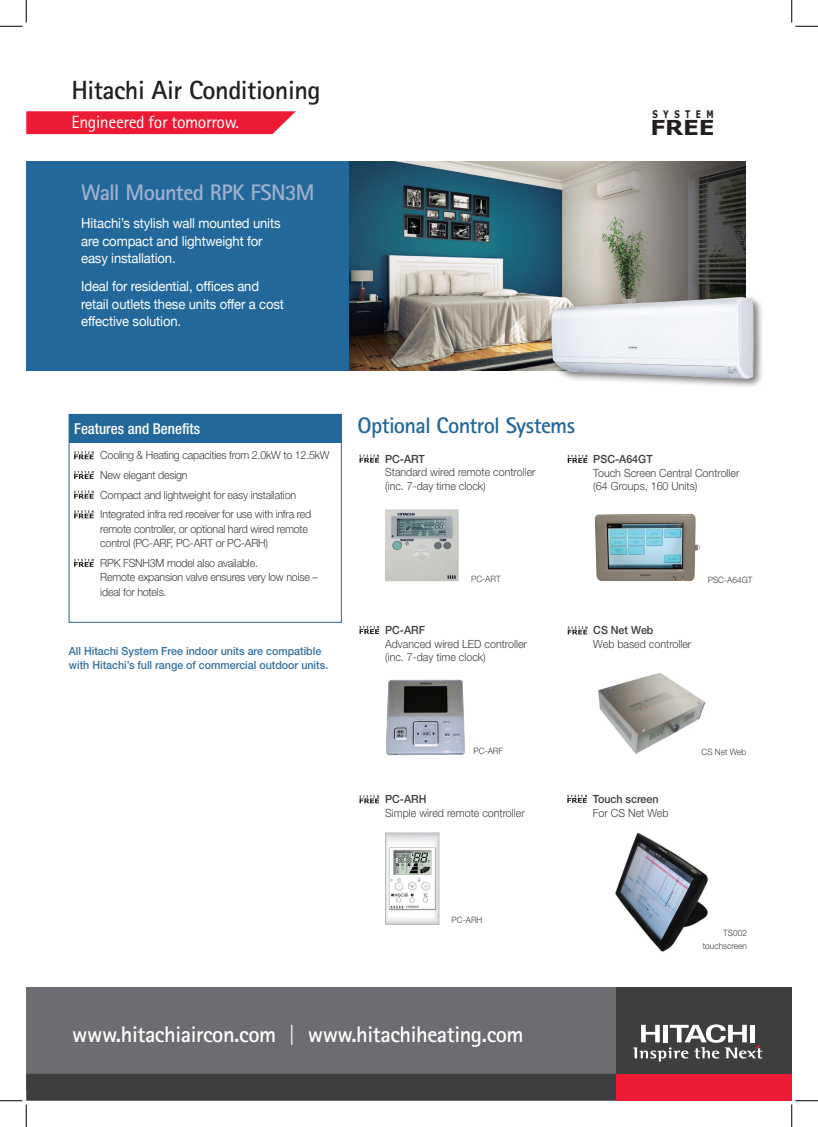
<style>
.page{position:relative;width:818px;height:1127px;background:#fff}
.page>*{position:absolute;margin:0;border:0;box-sizing:border-box;transform-origin:0 0}
.t1{font:700 26.25px "Rotis Sans Serif";letter-spacing:-.02em;color:#231f20}
.t2{font:700 22.5px "Rotis Sans Serif";letter-spacing:-.02em;color:#fff}
.t3{font:700 22.5px "Rotis Sans Serif";letter-spacing:-.03em;color:#23689a}
.t4{font:700 22.5px "Rotis Sans Serif";letter-spacing:-.03em;color:#a2b1cd}
.t5{font:700 20.5px "Verdana";color:#231f20;scale:1.13 1}
.t6{font:17.75px "Rotis Sans Serif";letter-spacing:-.02em;color:#fff}
.t7{font:500 condensed 15px "Helvetica Neue";color:#fff}
.t8{font:13.75px/17.5px "Helvetica Neue";letter-spacing:-.01em;color:#fff;scale:.95 1}
.t9{font:300 11.25px/19.8px "Helvetica Neue";letter-spacing:-.02em;color:#3e3e3f;scale:.95 1}
.t10{font:300 11.25px/13.8px "Helvetica Neue";color:#3e3e3f;scale:.95 1}
.t11{font:500 11.25px/13.8px "Helvetica Neue";color:#3571a1;scale:.95 1}
.t12{font:500 11.25px "Helvetica Neue";color:#3e3e3f;scale:.95 1}
.t13{font:700 10.38px "Verdana";letter-spacing:.715em;color:#231f20;scale:.73 1}
.t14{font:300 8.75px/13.8px "Helvetica Neue";color:#3e3e3f;text-align:right;scale:.95 1}
.s1{font-weight:300}
</style>
<div class="page">
<svg style="left:26px;top:111px;width:270px;height:23px;background:#ee263e"></svg>
<img style="left:349px;top:161px;width:175px;height:209px">
<div style="left:26px;top:161px;width:323px;height:209px;background:#23689a"></div>
<svg style="left:524px;top:161px;width:222px;height:209px;background:#7a7f7c"></svg>
<div style="left:26px;top:986px;width:591px;height:103px;background:#6c6d70"></div>
<div style="left:617px;top:986px;width:175px;height:103px;background:#3e3e3f"></div>
<svg style="left:633px;top:1024px;width:129px;height:37px"></svg>
<div style="left:617px;top:1073px;width:175px;height:27px;background:#ed1a33"></div>
<div style="left:548px;top:294px;width:216px;height:95px;background:#231f20;opacity:.6"></div>
<img style="left:551px;top:297px;width:203px;height:81px">
<div style="left:69px;top:414px;width:273px;height:28px;background:#23689a"></div>
<svg style="left:74px;top:451px;width:20px;height:8px"></svg>
<svg style="left:74px;top:471px;width:20px;height:8px"></svg>
<svg style="left:74px;top:490px;width:20px;height:8px"></svg>
<svg style="left:74px;top:510px;width:20px;height:8px"></svg>
<svg style="left:74px;top:558px;width:20px;height:8px"></svg>
<img style="left:594px;top:514px;width:106px;height:67px">
<svg style="left:359px;top:454px;width:20px;height:8px"></svg>
<svg style="left:359px;top:626px;width:20px;height:7px"></svg>
<img style="left:386px;top:679px;width:79px;height:77px">
<img style="left:385px;top:509px;width:74px;height:72px">
<img style="left:598px;top:672px;width:108px;height:82px">
<svg style="left:568px;top:626px;width:19px;height:8px"></svg>
<img style="left:615px;top:832px;width:93px;height:120px">
<svg style="left:567px;top:794px;width:20px;height:8px"></svg>
<svg style="left:568px;top:455px;width:19px;height:8px"></svg>
<svg style="left:359px;top:795px;width:20px;height:8px"></svg>
<img style="left:385px;top:832px;width:54px;height:92px">
<svg style="left:0;top:0;width:27px;height:27px"></svg>
<svg style="left:0;top:1073px;width:617px;height:53px"></svg>
<svg style="left:791px;top:0;width:27px;height:27px"></svg>
<svg style="left:791px;top:1100px;width:27px;height:26px"></svg>
<h1 class="t1" style="left:72px;top:74px;width:251px">Hitachi Air Conditioning</h1>
<h3 class="t6" style="left:72px;top:111px;width:169px">Engineered for tomorrow.</h3>
<h2 class="t4" style="left:81px;top:178px;width:235px">Wall Mounted RPK FSN3M</h2>
<p class="t8" style="left:81px;top:214px;width:211px">Hitachi’s stylish wall mounted units are compact and lightweight for easy installation.</p>
<p class="t8" style="left:81px;top:277px;width:215px">Ideal for residential, offices and retail outlets these units offer a cost effective solution.</p>
<p class="t13" style="left:652px;top:108px;width:86px">SYSTEM</p>
<h3 class="t5" style="left:650px;top:115px;width:58px">FREE</h3>
<h3 class="t7" style="left:74px;top:420px;width:127px">Features and Benefits</h3>
<p class="t9" style="left:100px;top:445px;width:243px">Cooling &amp; Heating capacities from 2.0kW to 12.5kW New elegant design<br>Compact and lightweight for easy installation Integrated infra red receiver for use with infra red</p>
<p class="t9" style="left:100px;top:521px;width:220px;line-height:14.4px">remote controller, or optional hard wired remote control (PC-ARF, PC-ART or PC-ARH)</p>
<p class="t9" style="left:100px;top:555px;width:230px;line-height:14.4px">RPK FSNH3M model also available.<br>Remote expansion valve ensures very low noise – ideal for hotels.</p>
<p class="t11" style="left:69px;top:644px;width:275px">All Hitachi System Free indoor units are compatible with Hitachi’s full range of commercial outdoor units.</p>
<h2 class="t3" style="left:358px;top:411px;width:219px">Optional Control Systems</h2>
<p class="t12" style="left:385px;top:452px;width:43px">PC-ART</p>
<p class="t10" style="left:385px;top:465px;width:160px">Standard wired remote controller (inc. 7-day time clock)</p>
<p class="t12" style="left:593px;top:452px;width:64px">PSC-A64GT</p>
<p class="t10" style="left:593px;top:465px;width:155px">Touch Screen Central Controller (64 Groups, 160 Units)</p>
<p class="t14" style="left:471px;top:571px;width:33px">PC-ART</p>
<p class="t12" style="left:385px;top:623px;width:44px">PC-ARF</p>
<p class="t10" style="left:385px;top:636px;width:151px">Advanced wired LED controller (inc. 7-day time clock)</p>
<p class="t14" style="left:708px;top:572px;width:49px">PSC-A64GT</p>
<p class="t12" style="left:593px;top:623px;width:65px">CS Net Web</p>
<p class="t10" style="left:593px;top:637px;width:105px">Web based controller</p>
<p class="t14" style="left:474px;top:743px;width:32px">PC-ARF</p>
<p class="t12" style="left:385px;top:792px;width:45px">PC-ARH</p>
<p class="t10" style="left:385px;top:805px;width:148px">Simple wired remote controller</p>
<p class="t12" style="left:593px;top:791px;width:71px">Touch screen</p>
<p class="t10" style="left:593px;top:805px;width:81px">For CS Net Web</p>
<p class="t14" style="left:701px;top:745px;width:49px">CS Net Web</p>
<p class="t14" style="left:452px;top:913px;width:34px">PC-ARH</p>
<h2 class="t2" style="left:72px;top:1020px;width:453px">www.hitachiaircon.com <span class="s1">|</span> www.hitachiheating.com</h2>
<p class="t14" style="left:703px;top:925px;width:48px">TS002 touchscreen</p>
</div>
